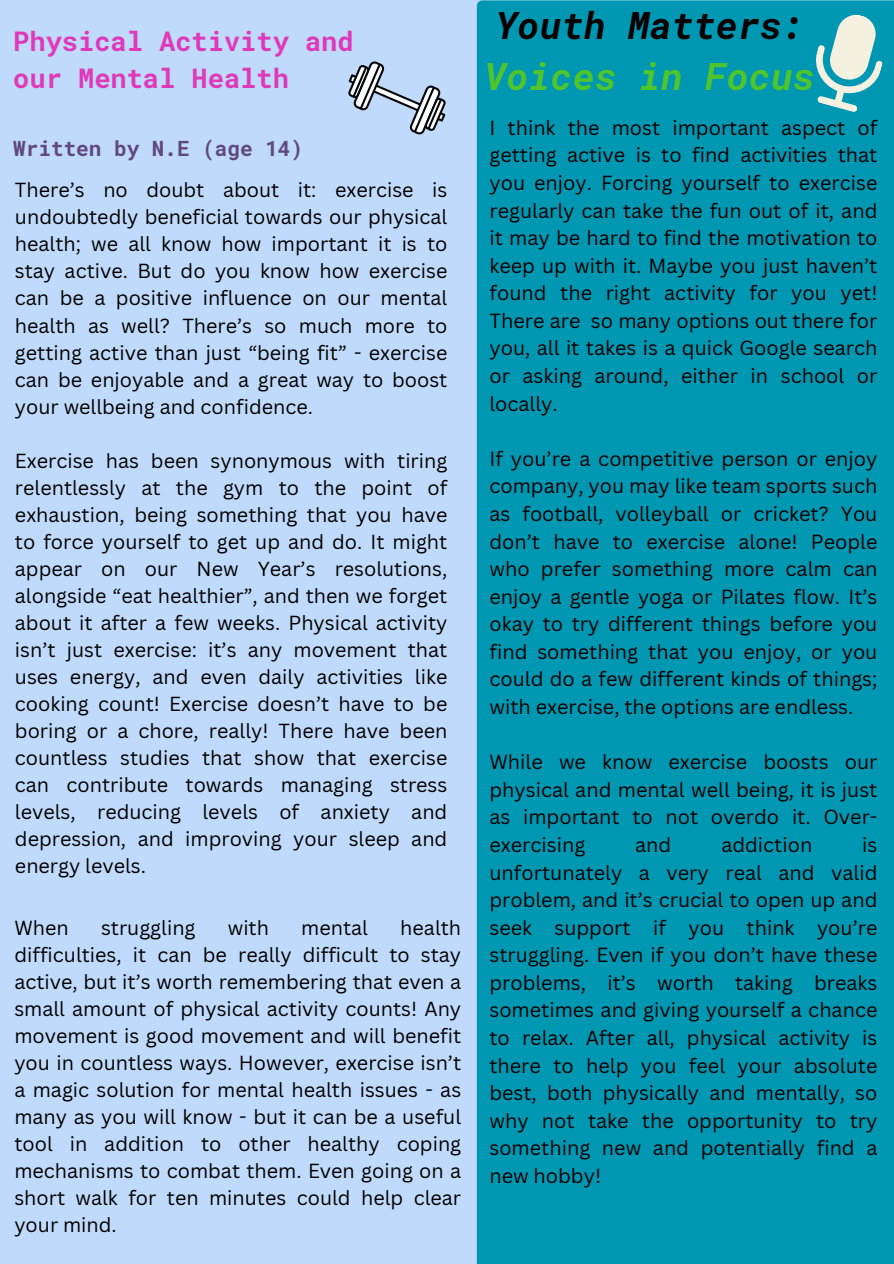
<style>
.page{position:relative;width:894px;height:1264px;background:#fff}
.page>*{position:absolute;margin:0;border:0;box-sizing:border-box;transform-origin:0 0}
.t1{font:italic 700 37.5px/51.8px "Roboto Mono";color:#000}
.t2{font:700 27px/37.2px "Roboto Mono";color:#e038bb}
.t3{font:700 21px "Roboto Mono";color:#604780}
.t4{font:19.8px/27px "Canva Sans";color:#000;text-align:justify}
.s1{color:#4ec52c}
</style>
<div class="page">
<div style="left:0;top:0;width:893px;height:1263px;background:#bfdafa"></div>
<div style="left:476px;top:0;width:417px;height:1263px;background:#0097b2"></div>
<svg style="left:804px;top:7px;width:89px;height:109px;background:#52b5c1"></svg>
<svg style="left:348px;top:61px;width:97px;height:73px"></svg>
<h3 class="t2" style="left:13px;top:22px;width:342px">Physical Activity and our Mental Health</h3>
<p class="t3" style="left:13px;top:134px;width:291px">Written by N.E (age 14)</p>
<p class="t4" style="left:15px;top:176px;width:434px">There’s no doubt about it: exercise is undoubtedly beneficial towards our physical health; we all know how important it is to stay active. But do you know how exercise can be a positive influence on our mental health as well? There’s so much more to getting active than just “being fit” - exercise can be enjoyable and a great way to boost your wellbeing and confidence.</p>
<p class="t4" style="left:15px;top:446px;width:434px">Exercise has been synonymous with tiring relentlessly at the gym to the point of exhaustion, being something that you have to force yourself to get up and do. It might appear on our New Year’s resolutions, alongside “eat healthier”, and then we forget about it after a few weeks. Physical activity isn’t just exercise: it’s any movement that uses energy, and even daily activities like cooking count! Exercise doesn’t have to be boring or a chore, really! There have been countless studies that show that exercise can contribute towards managing stress levels, reducing levels of anxiety and depression, and improving your sleep and energy levels.</p>
<p class="t4" style="left:14px;top:913px;width:448px;text-indent:386px">health difficulties, it can be really difficult to stay active, but it’s worth remembering that even a small amount of physical activity counts! Any movement is good movement and will benefit you in countless ways. However, exercise isn’t a magic solution for mental health issues - as many as you will know - but it can be a useful tool in addition to other healthy coping mechanisms to combat them. Even going on a short walk for ten minutes could help clear your mind.</p>
<p class="t4" style="left:14px;top:913px;width:56px">When</p>
<p class="t4" style="left:101px;top:913px;width:96px">struggling</p>
<p class="t4" style="left:228px;top:913px;width:43px">with</p>
<p class="t4" style="left:301px;top:913px;width:68px">mental</p>
<p class="t1" style="left:484px;top:-2px;width:332px">Youth Matters:<br><span class="s1">Voices in Focus</span></p>
<p class="t4" style="left:489px;top:113px;width:389px;line-height:27.6px">I think the most important aspect of getting active is to find activities that you enjoy. Forcing yourself to exercise regularly can take the fun out of it, and it may be hard to find the motivation to keep up with it. Maybe you just haven’t found the right activity for you yet!<br>There are so many options out there for you, all it takes is a quick Google search or asking around, either in school or locally.</p>
<h1 class="t4" style="left:489px;top:444px;width:389px;line-height:27.6px">If you’re a competitive person or enjoy company, you may like team sports such as football, volleyball or cricket? You don’t have to exercise alone! People who prefer something more calm can enjoy a gentle yoga or Pilates flow. It’s okay to try different things before you find something that you enjoy, or you could do a few different kinds of things; with exercise, the options are endless.</h1>
<h2 class="t4" style="left:489px;top:747px;width:389px;line-height:27.6px">While we know exercise boosts our physical and mental well being, it is just as important to not overdo it. Over&shy;exercising</h2>
<h2 class="t4" style="left:489px;top:830px;width:389px;line-height:27.6px;text-indent:373px">is unfortunately a very real and valid problem, and it’s crucial to open up and seek support if you think you’re struggling. Even if you don’t have these problems, it’s worth taking breaks sometimes and giving yourself a chance to relax. After all, physical activity is there to help you feel your absolute best, both physically and mentally, so why not take the opportunity to try something new and potentially find a new hobby!</h2>
<h2 class="t4" style="left:635px;top:830px;width:38px">and</h2>
<h2 class="t4" style="left:721px;top:830px;width:92px">addiction</h2>
</div>
